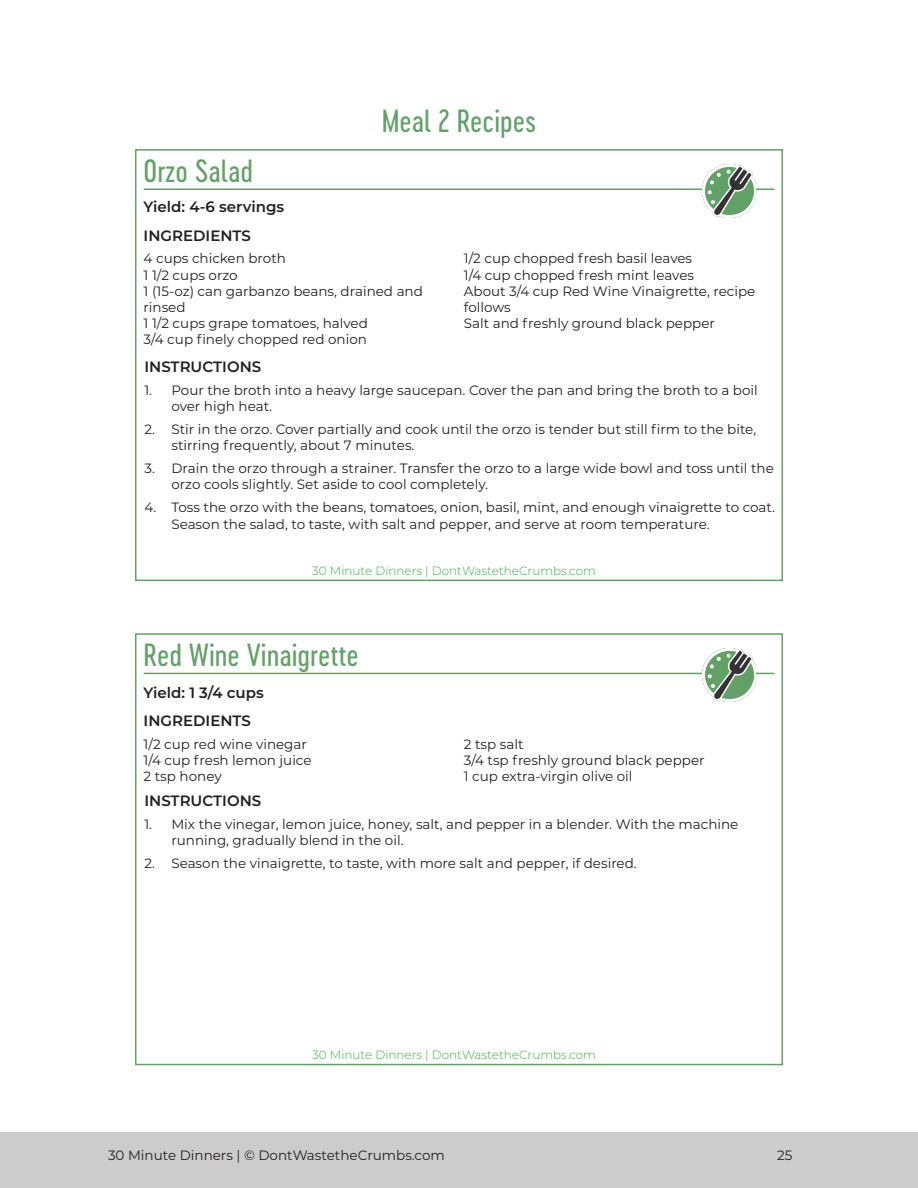
<style>
.page{position:relative;width:918px;height:1188px;background:#fff}
.page>*{position:absolute;margin:0;border:0;box-sizing:border-box;transform-origin:0 0}
.Recipe_Card_Title{font:30px "Cervo Neue Regular Neue";color:#64a069}
.Subheading_2{font:30px "Cervo Neue Regular Neue";color:#64a069}
.t1{font:600 15px "Montserrat";color:#231f20}
.t2{font:13.5px/16.2px "Montserrat";color:#231f20}
.t3{font:300 12px "Montserrat";color:#40ae49}
</style>
<div class="page">
<div style="left:0;top:1133px;width:918px;height:55px;background:#ccc"></div>
<div style="left:135px;top:149px;width:648px;height:432px;border:2px solid #64a069"></div>
<hr style="left:144px;top:188px;width:630px;height:2px;background:#64a069">
<img style="left:703px;top:164px;width:53px;height:54px">
<div style="left:135px;top:633px;width:648px;height:432px;border:2px solid #64a069"></div>
<hr style="left:144px;top:673px;width:630px;height:1px;background:#64a069">
<img style="left:703px;top:648px;width:53px;height:54px">
<p class="Subheading_2" style="left:382px;top:101px;width:156px">Meal 2 Recipes</p>
<p class="Recipe_Card_Title" style="left:144px;top:151px;width:111px">Orzo Salad</p>
<p class="t1" style="left:144px;top:196px;width:142px">Yield: 4-6 servings</p>
<p class="t1" style="left:144px;top:225px;width:109px">INGREDIENTS</p>
<p class="t2" style="left:144px;top:250px;width:144px">4 cups chicken broth</p>
<p class="t2" style="left:144px;top:266px;width:96px">1 1/2 cups orzo</p>
<p class="t2" style="left:144px;top:282px;width:281px">1 (15-oz) can garbanzo beans, drained and rinsed</p>
<p class="t2" style="left:144px;top:315px;width:226px">1 1/2 cups grape tomatoes, halved</p>
<p class="t2" style="left:144px;top:331px;width:225px">3/4 cup finely chopped red onion</p>
<p class="t2" style="left:464px;top:250px;width:230px">1/2 cup chopped fresh basil leaves</p>
<p class="t2" style="left:464px;top:266px;width:232px">1/4 cup chopped fresh mint leaves</p>
<p class="t2" style="left:464px;top:282px;width:293px">About 3/4 cup Red Wine Vinaigrette, recipe follows</p>
<p class="t2" style="left:464px;top:315px;width:253px">Salt and freshly ground black pepper</p>
<p class="t1" style="left:144px;top:356px;width:118px">INSTRUCTIONS</p>
<p class="t2" style="left:171px;top:382px;width:588px;text-indent:-27px">1. Pour the broth into a heavy large saucepan. Cover the pan and bring the broth to a boil over high heat.</p>
<p class="t2" style="left:171px;top:421px;width:586px;text-indent:-27px">2. Stir in the orzo. Cover partially and cook until the orzo is tender but still firm to the bite, stirring frequently, about 7 minutes.</p>
<p class="t2" style="left:171px;top:460px;width:604px;text-indent:-27px">3. Drain the orzo through a strainer. Transfer the orzo to a large wide bowl and toss until the orzo cools slightly. Set aside to cool completely.</p>
<p class="t2" style="left:171px;top:499px;width:605px;text-indent:-27px">4. Toss the orzo with the beans, tomatoes, onion, basil, mint, and enough vinaigrette to coat.<br>Season the salad, to taste, with salt and pepper, and serve at room temperature.</p>
<p class="t3" style="left:312px;top:562px;width:285px">30 Minute Dinners | DontWastetheCrumbs.com</p>
<p class="Recipe_Card_Title" style="left:144px;top:635px;width:217px">Red Wine Vinaigrette</p>
<p class="t1" style="left:144px;top:682px;width:122px">Yield: 1 3/4 cups</p>
<p class="t1" style="left:144px;top:710px;width:109px">INGREDIENTS</p>
<p class="t2" style="left:144px;top:735px;width:165px">1/2 cup red wine vinegar</p>
<p class="t2" style="left:144px;top:752px;width:169px">1/4 cup fresh lemon juice</p>
<p class="t2" style="left:144px;top:768px;width:80px">2 tsp honey</p>
<p class="t2" style="left:464px;top:735px;width:61px">2 tsp salt</p>
<p class="t2" style="left:464px;top:752px;width:242px">3/4 tsp freshly ground black pepper</p>
<p class="t2" style="left:464px;top:768px;width:170px">1 cup extra-virgin olive oil</p>
<p class="t1" style="left:144px;top:790px;width:118px">INSTRUCTIONS</p>
<p class="t2" style="left:171px;top:816px;width:569px;text-indent:-27px">1. Mix the vinegar, lemon juice, honey, salt, and pepper in a blender. With the machine running, gradually blend in the oil.</p>
<p class="t2" style="left:144px;top:855px;width:494px">2. Season the vinaigrette, to taste, with more salt and pepper, if desired.</p>
<p class="t3" style="left:312px;top:1047px;width:285px">30 Minute Dinners | DontWastetheCrumbs.com</p>
<p class="t2" style="left:108px;top:1147px;width:338px">30 Minute Dinners | © DontWastetheCrumbs.com</p>
<p class="t2" style="left:777px;top:1147px;width:17px">25</p>
</div>
